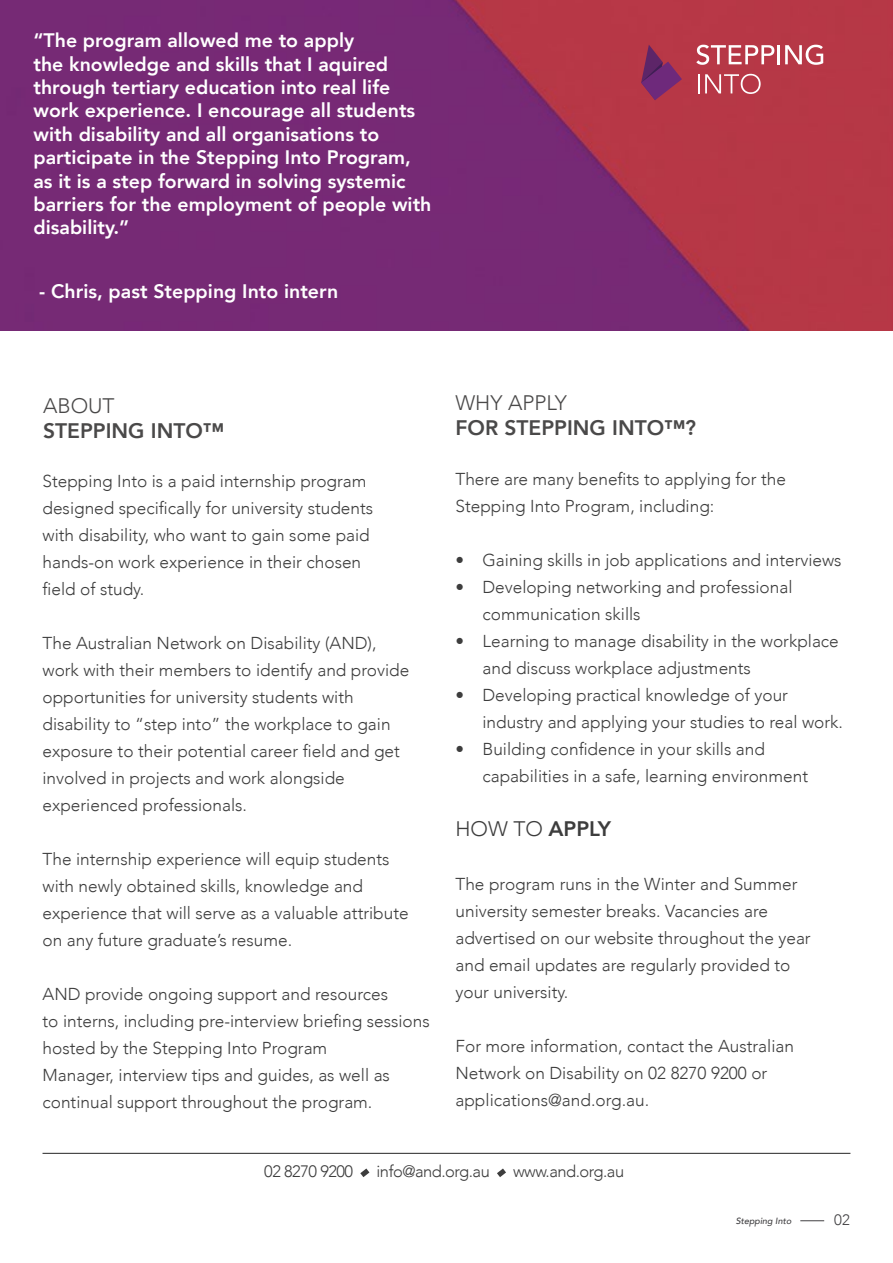
<style>
.page{position:relative;width:893px;height:1263px;background:#fff}
.page>*{position:absolute;margin:0;border:0;box-sizing:border-box;transform-origin:0 0}
.t1{font:800 21px "Avenir";color:#4a4949}
.t2{font:300 21px "Avenir";color:#4a4949}
.t3{font:300 21px "Avenir";color:#3d3d3d}
.t4{font:800 19.5px/23.4px "Avenir";color:#fff}
.t5{font:300 17.25px/27px "Avenir";color:#3d3d3d}
.t6{font:300 16.5px "Avenir";letter-spacing:-.03em;color:#3d3d3d}
.t7{font:300 15px "Avenir";color:#414042}
.t8{font:italic 500 9px "Avenir";color:#414042}
.s1{font-weight:800}
</style>
<div class="page">
<img style="left:0;top:0;width:893px;height:330px">
<svg style="left:641px;top:45px;width:41px;height:55px;background:#8e2f5d"></svg>
<svg style="left:696px;top:45px;width:127px;height:20px"></svg>
<svg style="left:698px;top:74px;width:63px;height:20px"></svg>
<svg style="left:800px;top:1220px;width:24px;height:1px"></svg>
<svg style="left:360px;top:1168px;width:9px;height:9px"></svg>
<svg style="left:497px;top:1168px;width:9px;height:9px"></svg>
<hr style="left:43px;top:1153px;width:807px;height:1px;background:#3d3d3d">
<p class="t4" style="left:34px;top:29px;width:399px">“The program allowed me to apply<br>the knowledge and skills that I aquired through tertiary education into real life work experience. I encourage all students with disability and all organisations to participate in the Stepping Into Program, as it is a step forward in solving systemic barriers for the employment of people with disability.”</p>
<p class="t4" style="left:39px;top:280px;width:300px">- Chris, past Stepping Into intern</p>
<p class="t2" style="left:43px;top:393px;width:73px">ABOUT</p>
<p class="t1" style="left:43px;top:414px;width:182px">STEPPING INTO™</p>
<p class="t5" style="left:43px;top:467px;width:332px">Stepping Into is a paid internship program designed specifically for university students with disability, who want to gain some paid hands-on work experience in their chosen field of study.</p>
<p class="t5" style="left:43px;top:629px;width:368px">The Australian Network on Disability (AND), work with their members to identify and provide opportunities for university students with disability to “step into” the workplace to gain exposure to their potential career field and get involved in projects and work alongside experienced professionals.</p>
<p class="t5" style="left:43px;top:845px;width:368px">The internship experience will equip students with newly obtained skills, knowledge and experience that will serve as a valuable attribute on any future graduate’s resume.</p>
<p class="t5" style="left:43px;top:980px;width:389px">AND provide ongoing support and resources<br>to interns, including pre-interview briefing sessions hosted by the Stepping Into Program<br>Manager, interview tips and guides, as well as continual support throughout the program.</p>
<p class="t2" style="left:455px;top:390px;width:113px">WHY APPLY</p>
<p class="t1" style="left:455px;top:412px;width:242px">FOR STEPPING INTO™?</p>
<p class="t5" style="left:455px;top:466px;width:332px">There are many benefits to applying for the<br>Stepping Into Program, including:</p>
<p class="t5" style="left:455px;top:547px;width:388px">• Gaining skills in job applications and interviews</p>
<p class="t5" style="left:482px;top:574px;width:311px;text-indent:-27px">• Developing networking and professional communication skills</p>
<p class="t5" style="left:482px;top:628px;width:358px;text-indent:-27px">• Learning to manage disability in the workplace and discuss workplace adjustments</p>
<p class="t5" style="left:482px;top:682px;width:362px;text-indent:-27px">• Developing practical knowledge of your industry and applying your studies to real work.</p>
<p class="t5" style="left:482px;top:736px;width:327px;text-indent:-27px">• Building confidence in your skills and capabilities in a safe, learning environment</p>
<p class="t3" style="left:455px;top:816px;width:157px">HOW TO <span class="s1">APPLY</span></p>
<p class="t5" style="left:455px;top:871px;width:357px">The program runs in the Winter and Summer university semester breaks. Vacancies are advertised on our website throughout the year and email updates are regularly provided to your university.</p>
<p class="t5" style="left:455px;top:1033px;width:340px">For more information, contact the Australian<br>Network on Disability on 02 8270 9200 or applications@and.org.au.</p>
<p class="t6" style="left:264px;top:1162px;width:90px">02 8270 9200</p>
<p class="t6" style="left:376px;top:1162px;width:115px">info@and.org.au</p>
<p class="t6" style="left:513px;top:1162px;width:113px">www.and.org.au</p>
<p class="t8" style="left:736px;top:1215px;width:57px">Stepping Into</p>
<p class="t7" style="left:834px;top:1211px;width:17px">02</p>
</div>
